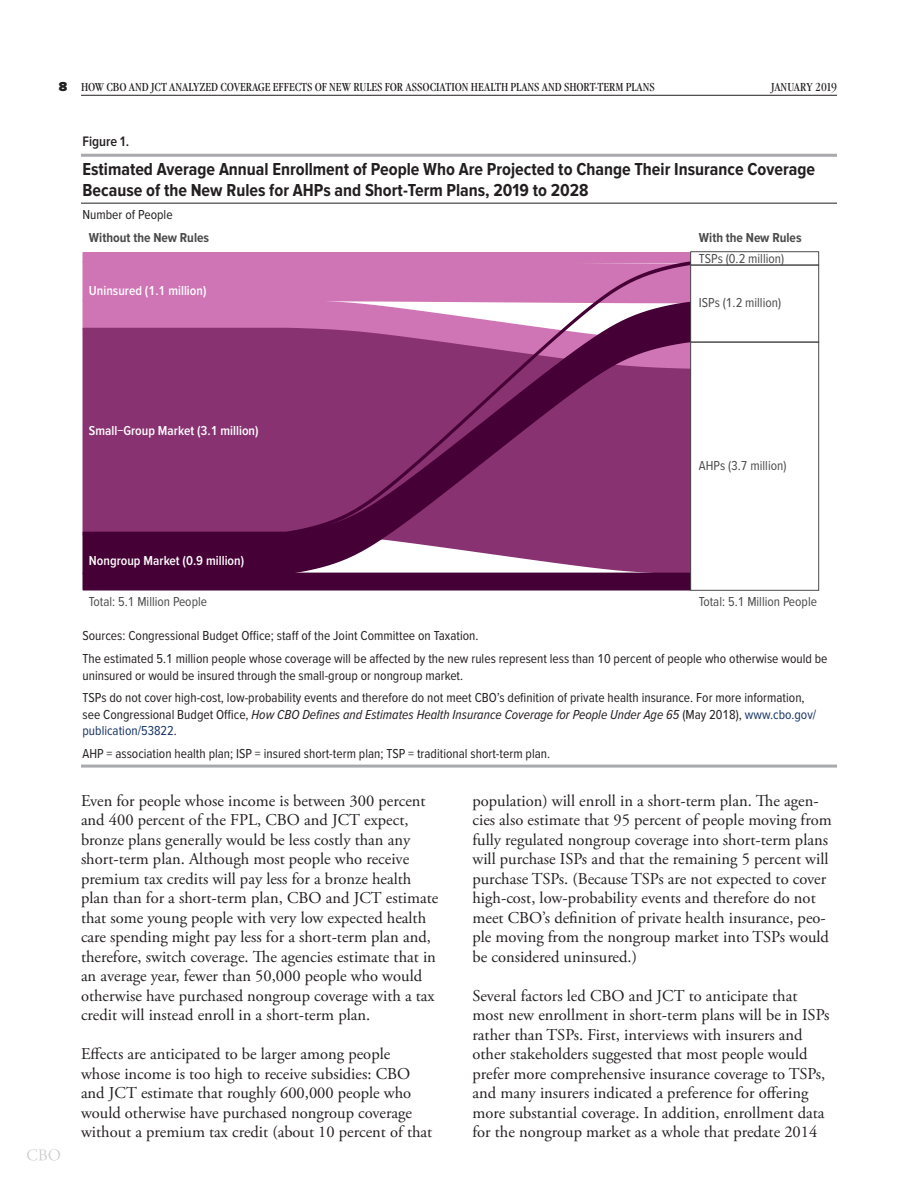
<style>
.page{position:relative;width:918px;height:1188px;background:#fff}
.page>*{position:absolute;margin:0;border:0;box-sizing:border-box;transform-origin:0 0}
.F-4_Title{font:700 18px/21.6px "Proxima Nova Cond";color:#231f20}
.Bd-5_BODY-Text{font:16.5px/19.5px "Adobe Garamond Pro";color:#231f20}
.t1{font:600 14.25px "Proxima Nova Cond";color:#231f20}
.N-Notes{font:13.5px/16.2px "Proxima Nova T Cond";color:#231f20}
.t2{font:13.5px "Proxima Nova T Cond";color:#4b4b4b}
.N-Notes-Last{font:13.5px "Proxima Nova T Cond";color:#231f20}
.t3{font:600 13.5px "Proxima Nova T Cond";color:#fff}
.t4{font:700 13.5px "Proxima Nova T Cond";color:#4b4b4b}
.F-7_Units{font:13.5px "Proxima Nova T Cond";color:#231f20}
.t5{font:12px "Garamond Modern FS";color:#231f20}
.s1{font-family:"Proxima Nova";font-weight:900;font-size:13.5px}
.s2{font-style:italic}
.s3{font-family:"Proxima Nova Cond";color:#183664}
</style>
<div class="page">
<hr style="left:81px;top:95px;width:756px;height:1px;background:#231f20">
<svg style="left:27px;top:1149px;width:33px;height:12px"></svg>
<hr style="left:81px;top:154px;width:756px;height:3px;background:#a8a9ad">
<hr style="left:81px;top:203px;width:756px;height:1px;background:#231f20">
<hr style="left:81px;top:765px;width:756px;height:3px;background:#a8a9ad">
<div style="left:82px;top:252px;width:608px;height:9px;background:#cf74b4"></div>
<div style="left:82px;top:261px;width:608px;height:40px;background:#cf74b4"></div>
<svg style="left:82px;top:301px;width:608px;height:271px;background:#8b3c76"></svg>
<svg style="left:82px;top:572px;width:608px;height:19px;background:#4d0b3e"></svg>
<div style="left:690px;top:251px;width:129px;height:14px;border:1px solid #4b4b4b"></div>
<div style="left:690px;top:265px;width:129px;height:77px;border:1px solid #4b4b4b"></div>
<div style="left:690px;top:342px;width:129px;height:249px;border:1px solid #4b4b4b"></div>
<p class="t5" style="left:59px;top:80px;width:597px"><span class="s1">8</span> HOW CBO AND JCT ANALYZED COVERAGE EFFECTS OF NEW RULES FOR ASSOCIATION HEALTH PLANS AND SHORT-TERM PLANS</p>
<p class="t5" style="left:771px;top:80px;width:67px">JANUARY 2019</p>
<p class="t1" style="left:82px;top:134px;width:48px">Figure 1.</p>
<p class="F-4_Title" style="left:82px;top:159px;width:734px">Estimated Average Annual Enrollment of People Who Are Projected to Change Their Insurance Coverage<br>Because of the New Rules for AHPs and Short-Term Plans, 2019 to 2028</p>
<p class="F-7_Units" style="left:82px;top:206px;width:92px">Number of People</p>
<p class="t4" style="left:89px;top:229px;width:122px">Without the New Rules</p>
<p class="t4" style="left:699px;top:229px;width:104px">With the New Rules</p>
<p class="t3" style="left:89px;top:282px;width:119px">Uninsured (1.1 million)</p>
<p class="t3" style="left:89px;top:422px;width:171px">Small−Group Market (3.1 million)</p>
<p class="t3" style="left:89px;top:553px;width:157px">Nongroup Market (0.9 million)</p>
<p class="t2" style="left:699px;top:250px;width:87px">TSPs (0.2 million)</p>
<p class="t2" style="left:699px;top:294px;width:84px">ISPs (1.2 million)</p>
<p class="t2" style="left:699px;top:457px;width:89px">AHPs (3.7 million)</p>
<p class="t2" style="left:89px;top:593px;width:120px">Total: 5.1 Million People</p>
<p class="t2" style="left:699px;top:593px;width:120px">Total: 5.1 Million People</p>
<p class="N-Notes" style="left:82px;top:628px;width:398px">Sources: Congressional Budget Office; staff of the Joint Committee on Taxation.</p>
<p class="N-Notes" style="left:82px;top:651px;width:747px">The estimated 5.1 million people whose coverage will be affected by the new rules represent less than 10 percent of people who otherwise would be uninsured or would be insured through the small-group or nongroup market.</p>
<p class="N-Notes" style="left:82px;top:690px;width:735px">TSPs do not cover high-cost, low-probability events and therefore do not meet CBO’s definition of private health insurance. For more information, see Congressional Budget Office, <span class="s2">How CBO Defines and Estimates Health Insurance Coverage for People Under Age 65</span> (May 2018), <span class="s3">www.cbo.gov/ publication/53822</span>.</p>
<p class="N-Notes-Last" style="left:82px;top:745px;width:469px">AHP = association health plan; ISP = insured short-term plan; TSP = traditional short-term plan.</p>
<p class="Bd-5_BODY-Text" style="left:81px;top:791px;width:359px">Even for people whose income is between 300 percent and 400 percent of the FPL, CBO and JCT expect, bronze plans generally would be less costly than any short-term plan. Although most people who receive premium tax credits will pay less for a bronze health plan than for a short-term plan, CBO and JCT estimate that some young people with very low expected health care spending might pay less for a short-term plan and, therefore, switch coverage. The agencies estimate that in an average year, fewer than 50,000 people who would otherwise have purchased nongroup coverage with a tax credit will instead enroll in a short-term plan.</p>
<p class="Bd-5_BODY-Text" style="left:81px;top:1045px;width:353px">Effects are anticipated to be larger among people whose income is too high to receive subsidies: CBO and JCT estimate that roughly 600,000 people who would otherwise have purchased nongroup coverage without a premium tax credit (about 10 percent of that</p>
<p class="Bd-5_BODY-Text" style="left:472px;top:791px;width:361px">population) will enroll in a short-term plan. The agen&shy;cies also estimate that 95 percent of people moving from fully regulated nongroup coverage into short-term plans will purchase ISPs and that the remaining 5 percent will purchase TSPs. (Because TSPs are not expected to cover high-cost, low-probability events and therefore do not meet CBO’s definition of private health insurance, peo&shy;ple moving from the nongroup market into TSPs would be considered uninsured.)</p>
<p class="Bd-5_BODY-Text" style="left:472px;top:986px;width:358px">Several factors led CBO and JCT to anticipate that most new enrollment in short-term plans will be in ISPs rather than TSPs. First, interviews with insurers and other stakeholders suggested that most people would prefer more comprehensive insurance coverage to TSPs, and many insurers indicated a preference for offering more substantial coverage. In addition, enrollment data for the nongroup market as a whole that predate 2014</p>
</div>
